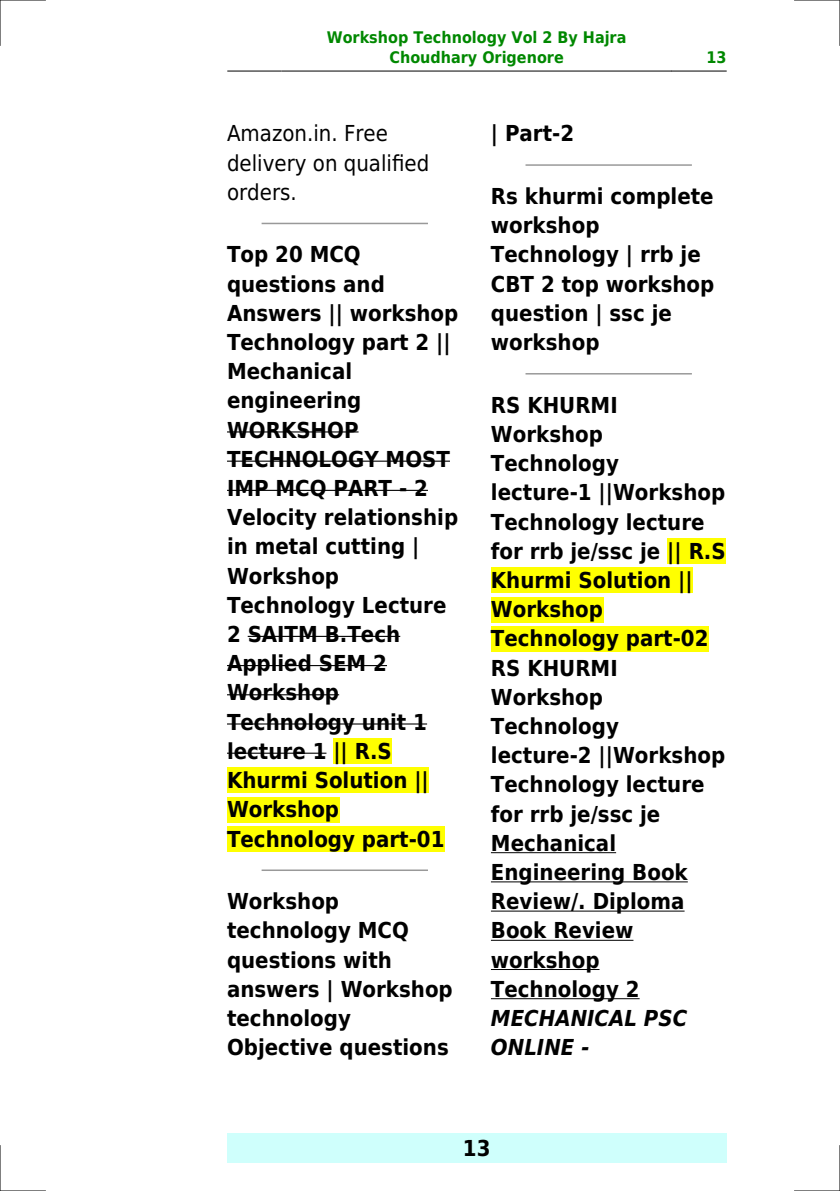
<style>
.page{position:relative;width:840px;height:1191px;background:#fff}
.page>*{position:absolute;margin:0;border:0;box-sizing:border-box;transform-origin:0 0}
.t1{font:700 22px/29.2px "DejaVu Sans Condensed";color:#000}
.t2{font:22px/29.2px "DejaVu Sans Condensed";color:#000}
.t3{font:italic 700 22px/29.2px "DejaVu Sans Condensed";color:#000}
.t4{font:700 16px/19.2px "DejaVu Sans Condensed";color:#080;text-align:center}
</style>
<div class="page">
<hr style="left:227px;top:71px;width:54px;height:1px;background:#000">
<hr style="left:282px;top:71px;width:388px;height:1px;background:#000">
<hr style="left:671px;top:71px;width:54px;height:1px;background:#000">
<div style="left:227px;top:1133px;width:499px;height:29px;background:#cffffc"></div>
<hr style="left:262px;top:223px;width:165px;height:1px;background:#999">
<hr style="left:227px;top:431px;width:131px;height:1px;background:#000">
<hr style="left:227px;top:460px;width:222px;height:2px;background:#000">
<hr style="left:227px;top:490px;width:201px;height:1px;background:#000">
<hr style="left:247px;top:636px;width:153px;height:1px;background:#000">
<hr style="left:227px;top:665px;width:160px;height:1px;background:#000">
<hr style="left:227px;top:694px;width:112px;height:1px;background:#000">
<hr style="left:227px;top:723px;width:200px;height:1px;background:#000">
<hr style="left:227px;top:752px;width:99px;height:1px;background:#000">
<div style="left:333px;top:738px;width:58px;height:26px;background:#ff0"></div>
<div style="left:227px;top:767px;width:201px;height:26px;background:#ff0"></div>
<div style="left:227px;top:797px;width:112px;height:25px;background:#ff0"></div>
<div style="left:227px;top:826px;width:217px;height:25px;background:#ff0"></div>
<hr style="left:262px;top:869px;width:165px;height:2px;background:#999">
<hr style="left:526px;top:164px;width:164px;height:2px;background:#999">
<hr style="left:526px;top:373px;width:164px;height:1px;background:#999">
<div style="left:667px;top:538px;width:58px;height:26px;background:#ff0"></div>
<div style="left:490px;top:567px;width:202px;height:26px;background:#ff0"></div>
<div style="left:490px;top:597px;width:112px;height:25px;background:#ff0"></div>
<div style="left:490px;top:626px;width:218px;height:25px;background:#ff0"></div>
<hr style="left:490px;top:852px;width:125px;height:1px;background:#000">
<hr style="left:490px;top:881px;width:197px;height:1px;background:#000">
<hr style="left:490px;top:910px;width:194px;height:1px;background:#000">
<hr style="left:490px;top:939px;width:143px;height:1px;background:#000">
<hr style="left:490px;top:969px;width:109px;height:1px;background:#000">
<hr style="left:490px;top:998px;width:149px;height:1px;background:#000">
<hr style="left:0;top:0;width:45px;height:1px;background:#000">
<hr style="left:794px;top:0;width:45px;height:1px;background:#000">
<hr style="left:0;top:1190px;width:45px;height:1px;background:#000">
<hr style="left:794px;top:1190px;width:45px;height:1px;background:#000">
<hr style="left:0;top:0;width:1px;height:45px;background:#000">
<hr style="left:0;top:1145px;width:1px;height:46px;background:#000">
<hr style="left:839px;top:0;width:1px;height:45px;background:#000">
<hr style="left:839px;top:1145px;width:1px;height:46px;background:#000">
<p class="t4" style="left:326px;top:28px;width:301px">Workshop Technology Vol 2 By Hajra<br>Choudhary Origenore</p>
<p class="t4" style="left:706px;top:48px;width:22px">13</p>
<p class="t2" style="left:227px;top:119px;width:204px">Amazon.in. Free delivery on qualified orders.</p>
<p class="t1" style="left:227px;top:240px;width:233px">Top 20 MCQ questions and<br>Answers || workshop<br>Technology part 2 ||<br>Mechanical engineering<br>WORKSHOP<br>TECHNOLOGY MOST<br>IMP MCQ PART - 2<br>Velocity relationship in metal cutting |<br>Workshop<br>Technology Lecture<br>2 SAITM B.Tech<br>Applied SEM 2<br>Workshop<br>Technology unit 1 lecture 1 || R.S<br>Khurmi Solution ||<br>Workshop<br>Technology part-01</p>
<p class="t1" style="left:227px;top:887px;width:227px">Workshop technology MCQ questions with answers | Workshop technology<br>Objective questions</p>
<p class="t1" style="left:490px;top:119px;width:85px">| Part-2</p>
<p class="t1" style="left:490px;top:182px;width:225px">Rs khurmi complete workshop<br>Technology | rrb je<br>CBT 2 top workshop question | ssc je workshop</p>
<p class="t1" style="left:490px;top:390px;width:236px">RS KHURMI<br>Workshop<br>Technology<br>lecture-1 ||Workshop<br>Technology lecture for rrb je/ssc je || R.S<br>Khurmi Solution ||<br>Workshop<br>Technology part-02<br>RS KHURMI<br>Workshop<br>Technology<br>lecture-2 ||Workshop<br>Technology lecture for rrb je/ssc je<br>Mechanical<br>Engineering Book<br>Review/. Diploma<br>Book Review workshop<br>Technology 2</p>
<p class="t3" style="left:490px;top:1003px;width:198px">MECHANICAL PSC<br>ONLINE -</p>
<p class="t1" style="left:462px;top:1133px;width:29px">13</p>
</div>
